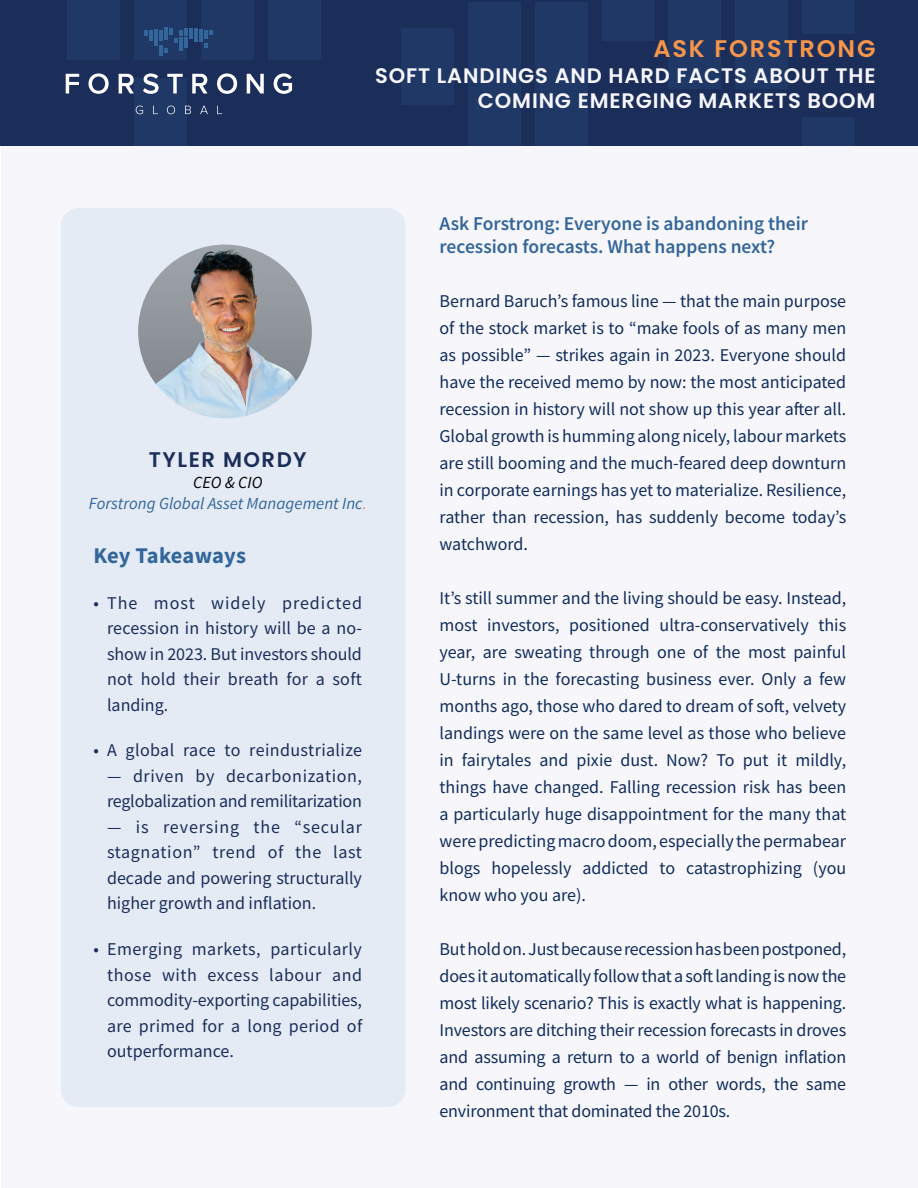
<style>
.page{position:relative;width:918px;height:1188px;background:#fff}
.page>*{position:absolute;margin:0;border:0;box-sizing:border-box;transform-origin:0 0}
.t1{font:30px "Source Sans Pro";letter-spacing:.085em;color:#f8f7ff;scale:1.05 1}
.t2{font:600 24px "Poppins";letter-spacing:.08em;color:#f7964a}
.t3{font:700 22.5px "Source Sans Pro";color:#33679b}
.t4{font:600 21.15px "Poppins";letter-spacing:.07em;color:#1b2e5a}
.t5{font:600 21px/25.2px "Poppins";letter-spacing:.04em;color:#f8f7ff;text-align:right}
.t6{font:600 19.5px/22.5px "Source Sans Pro";color:#369}
.t7{font:18px/27px "Source Sans Pro";letter-spacing:-.005em;color:#102d5b;text-align:justify}
.t8{font:18px/25.5px "Source Sans Pro";color:#1b2e5a;text-align:justify}
.t9{font:18px "Source Sans Pro";letter-spacing:.02em;color:#1b2e5a}
.t10{font:italic 16.95px/20.2px "Source Sans Pro";color:#33679b;text-align:center}
.s1{color:#000}
.s2{color:#f7964a}
</style>
<div class="page">
<div style="left:1px;top:1px;width:916px;height:1187px;background:#f7f6fb"></div>
<div style="left:0;top:0;width:918px;height:146px;background:#1b2e5a"></div>
<div style="left:68px;top:0;width:52px;height:60px;background:#203866"></div>
<div style="left:602px;top:0;width:52px;height:41px;background:#203866"></div>
<div style="left:669px;top:0;width:52px;height:89px;background:#203866"></div>
<div style="left:735px;top:0;width:53px;height:89px;background:#203866"></div>
<div style="left:802px;top:0;width:53px;height:34px;background:#203866"></div>
<div style="left:802px;top:117px;width:53px;height:31px;background:#203866"></div>
<div style="left:535px;top:2px;width:53px;height:146px;background:#203866"></div>
<div style="left:468px;top:2px;width:53px;height:146px;background:#203866"></div>
<div style="left:402px;top:29px;width:52px;height:76px;background:#203866"></div>
<div style="left:268px;top:0;width:52px;height:60px;background:#203866"></div>
<div style="left:201px;top:0;width:53px;height:60px;background:#203866"></div>
<div style="left:134px;top:0;width:53px;height:60px;background:#203866"></div>
<div style="left:134px;top:78px;width:53px;height:70px;background:#203866"></div>
<svg style="left:144px;top:30px;width:4px;height:6px"></svg>
<hr style="left:149px;top:30px;width:4px;height:10px;background:#33679b">
<hr style="left:189px;top:28px;width:4px;height:11px;background:#33679b">
<hr style="left:194px;top:28px;width:4px;height:14px;background:#33679b">
<hr style="left:199px;top:29px;width:4px;height:13px;background:#33679b">
<svg style="left:204px;top:31px;width:9px;height:17px"></svg>
<svg style="left:164px;top:28px;width:24px;height:24px"></svg>
<hr style="left:159px;top:30px;width:4px;height:10px;background:#33679b">
<hr style="left:159px;top:46px;width:4px;height:10px;background:#33679b">
<hr style="left:154px;top:29px;width:4px;height:11px;background:#33679b">
<svg style="left:154px;top:41px;width:4px;height:5px"></svg>
<svg style="left:66px;top:74px;width:13px;height:19px"></svg>
<svg style="left:89px;top:73px;width:20px;height:21px"></svg>
<svg style="left:119px;top:74px;width:15px;height:19px"></svg>
<svg style="left:143px;top:73px;width:16px;height:21px"></svg>
<svg style="left:167px;top:74px;width:16px;height:19px"></svg>
<svg style="left:192px;top:74px;width:16px;height:19px"></svg>
<svg style="left:217px;top:73px;width:20px;height:21px"></svg>
<svg style="left:247px;top:74px;width:17px;height:19px"></svg>
<svg style="left:274px;top:73px;width:18px;height:21px"></svg>
<svg style="left:136px;top:106px;width:7px;height:8px"></svg>
<svg style="left:153px;top:106px;width:5px;height:8px"></svg>
<svg style="left:167px;top:106px;width:8px;height:8px"></svg>
<svg style="left:185px;top:106px;width:6px;height:8px"></svg>
<svg style="left:200px;top:106px;width:8px;height:8px"></svg>
<svg style="left:217px;top:106px;width:5px;height:8px"></svg>
<div style="left:61px;top:208px;width:345px;height:899px;background:#e4ebf5;border-radius:18px"></div>
<img style="left:138px;top:245px;width:174px;height:173px;border-radius:87px">
<h2 class="t2" style="left:653px;top:35px;width:224px">ASK FORSTRONG</h2>
<p class="t5" style="left:375px;top:63px;width:502px">SOFT LANDINGS AND HARD FACTS ABOUT THE<br>COMING EMERGING MARKETS BOOM</p>
<h1 class="t1" style="left:411px;top:52px;width:441px">GLOBAL ASSET MIX APPROACH</h1>
<p class="t4" style="left:149px;top:447px;width:159px">TYLER MORDY</p>
<p class="t10" style="left:89px;top:472px;width:279px"><span class="s1">CEO &amp; CIO<br></span>Forstrong Global Asset Management Inc<span class="s2">.</span></p>
<p class="t3" style="left:94px;top:540px;width:154px">Key Takeaways</p>
<p class="t8" style="left:107px;top:590px;width:257px;text-indent:-14px">• The most widely predicted recession in history will be a no&shy;show in 2023. But investors should not hold their breath for a soft landing.</p>
<p class="t9" style="left:94px;top:739px;width:270px">• A global race to reindustrialize</p>
<p class="t8" style="left:107px;top:763px;width:257px">— driven by decarbonization, reglobalization and remilitarization</p>
<p class="t8" style="left:107px;top:814px;width:257px">— is reversing the “secular stagnation” trend of the last decade and powering structurally higher growth and inflation.</p>
<p class="t8" style="left:107px;top:936px;width:257px;text-indent:-14px">• Emerging markets, particularly those with excess labour and commodity-exporting capabilities, are primed for a long period of outperformance.</p>
<p class="t6" style="left:440px;top:212px;width:370px">Ask Forstrong: Everyone is abandoning their recession forecasts. What happens next?</p>
<p class="t7" style="left:440px;top:287px;width:408px">Bernard Baruch’s famous line — that the main purpose of the stock market is to “make fools of as many men as possible” — strikes again in 2023. Everyone should have the received memo by now: the most anticipated recession in history will not show up this year after all.<br>Global growth is humming along nicely, labour markets are still booming and the much-feared deep downturn in corporate earnings has yet to materialize. Resilience, rather than recession, has suddenly become today’s watchword.</p>
<p class="t7" style="left:440px;top:584px;width:408px">It’s still summer and the living should be easy. Instead, most investors, positioned ultra-conservatively this year, are sweating through one of the most painful U-turns in the forecasting business ever. Only a few months ago, those who dared to dream of soft, velvety landings were on the same level as those who believe in fairytales and pixie dust. Now? To put it mildly, things have changed. Falling recession risk has been a particularly huge disappointment for the many that were predicting macro doom, especially the permabear blogs hopelessly addicted to catastrophizing (you know who you are).</p>
<p class="t7" style="left:440px;top:935px;width:408px">But hold on. Just because recession has been postponed, does it automatically follow that a soft landing is now the most likely scenario? This is exactly what is happening.<br>Investors are ditching their recession forecasts in droves and assuming a return to a world of benign inflation and continuing growth — in other words, the same environment that dominated the 2010s.</p>
</div>
